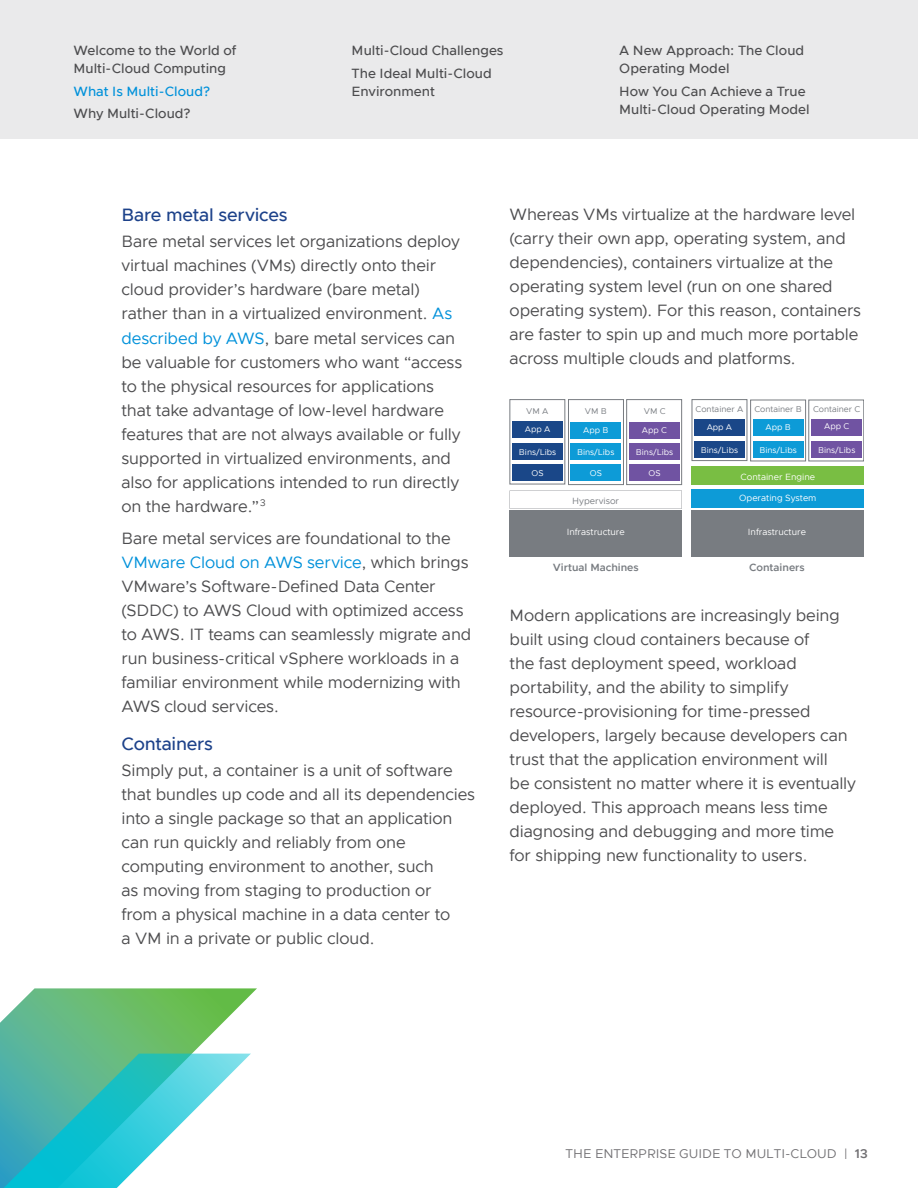
<style>
.page{position:relative;width:918px;height:1188px;background:#fff}
.page>*{position:absolute;margin:0;border:0;box-sizing:border-box;transform-origin:0 0}
.t1{font:500 18px "Metropolis";letter-spacing:-.01em;color:#1d428a}
.t2{font:16.5px/24px "Metropolis";letter-spacing:-.01em;color:#4d4d4f}
.t3{font:500 13.5px/18px "Metropolis";color:#4d4d4f}
.t4{font:500 13.5px "Metropolis";color:#0091da}
.t5{font:12.75px "Metropolis";color:#717073}
.t6{font:600 10.5px "Metropolis";color:#787c81}
.t7{font:9px "Metropolis";color:#fff}
.t8{font:9px "Metropolis";color:#787c81}
.t9{font:8.4px "Metropolis";color:#fff}
.t10{font:8.4px "Metropolis";color:#787c81}
.s1{color:#0091da}
.s2{font-weight:600}
</style>
<div class="page">
<svg style="left:0;top:988px;width:257px;height:66px"></svg>
<svg style="left:0;top:1054px;width:251px;height:134px"></svg>
<div style="left:0;top:0;width:918px;height:138px;background:#eaeaeb"></div>
<svg style="left:510px;top:490px;width:172px;height:19px"></svg>
<div style="left:692px;top:467px;width:172px;height:18px;background:#79be43"></div>
<div style="left:692px;top:489px;width:172px;height:18px;background:#0d9bd7"></div>
<div style="left:510px;top:511px;width:172px;height:46px;background:#787c81"></div>
<div style="left:692px;top:511px;width:172px;height:46px;background:#787c81"></div>
<div style="left:694px;top:419px;width:51px;height:17px;background:#1a4788"></div>
<div style="left:694px;top:441px;width:51px;height:17px;background:#1a4788"></div>
<div style="left:753px;top:419px;width:50px;height:17px;background:#0d9bd7"></div>
<div style="left:753px;top:441px;width:50px;height:17px;background:#0d9bd7"></div>
<div style="left:811px;top:419px;width:51px;height:17px;background:#7053a2"></div>
<div style="left:811px;top:441px;width:51px;height:17px;background:#7053a2"></div>
<div style="left:692px;top:399px;width:55px;height:62px;border:1px solid #787c81"></div>
<div style="left:750px;top:400px;width:56px;height:61px;border:1px solid #787c81"></div>
<div style="left:512px;top:421px;width:51px;height:17px;background:#1a4788"></div>
<div style="left:512px;top:443px;width:51px;height:17px;background:#1a4788"></div>
<div style="left:570px;top:422px;width:51px;height:17px;background:#0d9bd7"></div>
<div style="left:570px;top:443px;width:51px;height:17px;background:#0d9bd7"></div>
<div style="left:629px;top:422px;width:51px;height:17px;background:#7053a2"></div>
<div style="left:629px;top:443px;width:51px;height:17px;background:#7053a2"></div>
<div style="left:510px;top:399px;width:55px;height:85px;border:1px solid #787c81"></div>
<div style="left:568px;top:399px;width:56px;height:86px;border:1px solid #787c81"></div>
<div style="left:626px;top:399px;width:56px;height:86px;border:1px solid #787c81"></div>
<div style="left:629px;top:464px;width:51px;height:17px;background:#7053a2"></div>
<div style="left:571px;top:464px;width:50px;height:17px;background:#0d9bd7"></div>
<div style="left:512px;top:464px;width:51px;height:17px;background:#1a4788"></div>
<p class="t3" style="left:74px;top:42px;width:164px">Welcome to the World of<br>Multi-Cloud Computing</p>
<p class="t4" style="left:74px;top:83px;width:138px">What Is Multi-Cloud?</p>
<p class="t3" style="left:74px;top:105px;width:119px">Why Multi-Cloud?</p>
<p class="t3" style="left:352px;top:39px;width:153px;line-height:22.5px">Multi-Cloud Challenges<br>The Ideal Multi-Cloud</p>
<p class="t3" style="left:352px;top:82px;width:85px">Environment</p>
<p class="t3" style="left:619px;top:42px;width:187px">A New Approach: The Cloud<br>Operating Model</p>
<p class="t3" style="left:619px;top:82px;width:192px">How You Can Achieve a True<br>Multi-Cloud Operating Model</p>
<p class="t1" style="left:122px;top:204px;width:167px">Bare metal services</p>
<p class="t2" style="left:122px;top:230px;width:342px">Bare metal services let organizations deploy virtual machines (VMs) directly onto their cloud provider’s hardware (bare metal) rather than in a virtualized environment. <span class="s1">As described by AWS</span>, bare metal services can be valuable for customers who want “access to the physical resources for applications that take advantage of low-level hardware features that are not always available or fully supported in virtualized environments, and also for applications intended to run directly on the hardware.”<sup>3</sup></p>
<p class="t2" style="left:122px;top:526px;width:351px">Bare metal services are foundational to the <span class="s1">VMware Cloud on AWS service</span>, which brings VMware’s Software-Defined Data Center (SDDC) to AWS Cloud with optimized access to AWS. IT teams can seamlessly migrate and run business-critical vSphere workloads in a familiar environment while modernizing with AWS cloud services.</p>
<p class="t1" style="left:122px;top:732px;width:93px">Containers</p>
<p class="t2" style="left:122px;top:758px;width:355px">Simply put, a container is a unit of software that bundles up code and all its dependencies into a single package so that an application can run quickly and reliably from one computing environment to another, such<br>as moving from staging to production or<br>from a physical machine in a data center to<br>a VM in a private or public cloud.</p>
<p class="t2" style="left:510px;top:202px;width:353px">Whereas VMs virtualize at the hardware level (carry their own app, operating system, and dependencies), containers virtualize at the operating system level (run on one shared operating system). For this reason, containers are faster to spin up and much more portable across multiple clouds and platforms.</p>
<p class="t10" style="left:526px;top:406px;width:24px">VM A</p>
<p class="t10" style="left:585px;top:406px;width:23px">VM B</p>
<p class="t10" style="left:644px;top:406px;width:23px">VM C</p>
<p class="t9" style="left:519px;top:447px;width:39px">Bins/Libs</p>
<p class="t9" style="left:525px;top:424px;width:27px">App A</p>
<p class="t9" style="left:583px;top:425px;width:27px">App B</p>
<p class="t9" style="left:577px;top:447px;width:39px">Bins/Libs</p>
<p class="t9" style="left:642px;top:425px;width:27px">App C</p>
<p class="t9" style="left:636px;top:447px;width:39px">Bins/Libs</p>
<p class="t10" style="left:696px;top:404px;width:49px">Container A</p>
<p class="t10" style="left:754px;top:404px;width:49px">Container B</p>
<p class="t10" style="left:813px;top:404px;width:49px">Container C</p>
<p class="t9" style="left:701px;top:445px;width:39px">Bins/Libs</p>
<p class="t9" style="left:824px;top:421px;width:27px">App C</p>
<p class="t9" style="left:818px;top:445px;width:39px">Bins/Libs</p>
<p class="t9" style="left:707px;top:421px;width:27px">App A</p>
<p class="t9" style="left:765px;top:421px;width:27px">App B</p>
<p class="t9" style="left:759px;top:445px;width:39px">Bins/Libs</p>
<p class="t9" style="left:532px;top:468px;width:14px">OS</p>
<p class="t9" style="left:590px;top:468px;width:14px">OS</p>
<p class="t9" style="left:649px;top:468px;width:14px">OS</p>
<p class="t8" style="left:572px;top:495px;width:48px">Hypervisor</p>
<p class="t7" style="left:741px;top:471px;width:76px">Container Engine</p>
<p class="t7" style="left:739px;top:492px;width:79px">Operating System</p>
<p class="t7" style="left:567px;top:527px;width:60px">Infrastructure</p>
<p class="t7" style="left:748px;top:527px;width:60px">Infrastructure</p>
<p class="t6" style="left:553px;top:561px;width:87px">Virtual Machines</p>
<p class="t6" style="left:749px;top:561px;width:57px">Containers</p>
<p class="t2" style="left:510px;top:603px;width:348px">Modern applications are increasingly being built using cloud containers because of<br>the fast deployment speed, workload portability, and the ability to simplify resource-provisioning for time-pressed developers, largely because developers can trust that the application environment will<br>be consistent no matter where it is eventually deployed. This approach means less time diagnosing and debugging and more time for shipping new functionality to users.</p>
<p class="t5" style="left:566px;top:1146px;width:304px">THE ENTERPRISE GUIDE TO MULTI-CLOUD | <span class="s2">13</span></p>
</div>
